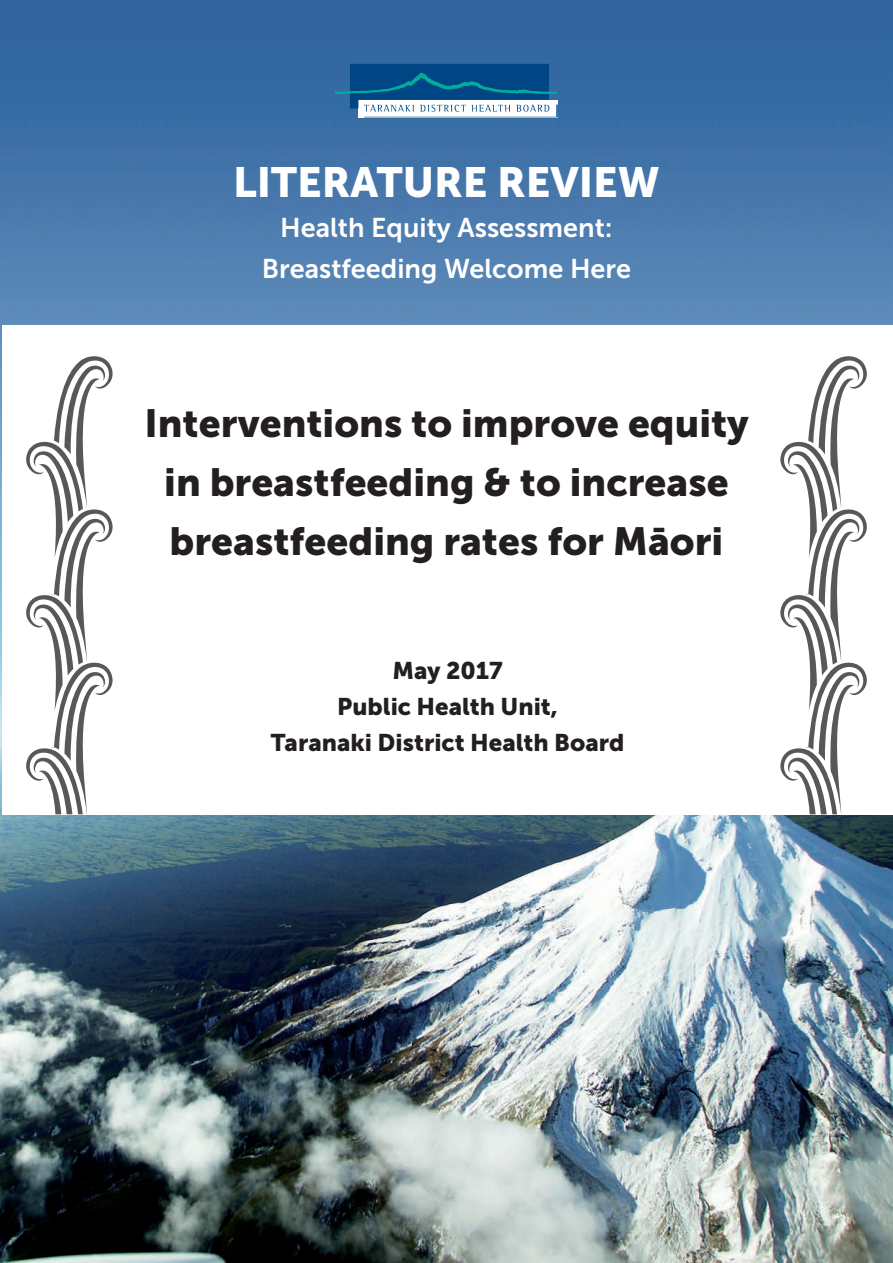
<style>
.page{position:relative;width:893px;height:1263px;background:#fff}
.page>*{position:absolute;margin:0;border:0;box-sizing:border-box;transform-origin:0 0}
.t1{font:42px "Museo Sans 900";color:#fff}
.t2{font:39px/58.5px "Museo Sans 900";color:#231f20;text-align:center}
.t3{font:27px/40.5px "Museo Sans 700";color:#fff;text-align:center}
.t4{font:24px/36px "Museo Sans 900";color:#231f20;text-align:center}
</style>
<div class="page">
<img style="left:0;top:0;width:893px;height:1263px">
<div style="left:2px;top:325px;width:891px;height:489px;background:#fff"></div>
<svg style="left:335px;top:64px;width:223px;height:53px"></svg>
<svg style="left:26px;top:356px;width:87px;height:458px"></svg>
<svg style="left:780px;top:356px;width:87px;height:458px"></svg>
<p class="t1" style="left:233px;top:158px;width:428px">LITERATURE REVIEW</p>
<p class="t3" style="left:262px;top:207px;width:371px">Health Equity Assessment:<br>Breastfeeding Welcome Here</p>
<p class="t2" style="left:144px;top:394px;width:606px">Interventions to improve equity in breastfeeding &amp; to increase breastfeeding rates for Māori</p>
<p class="t4" style="left:271px;top:653px;width:355px">May 2017<br>Public Health Unit,<br>Taranaki District Health Board</p>
</div>
